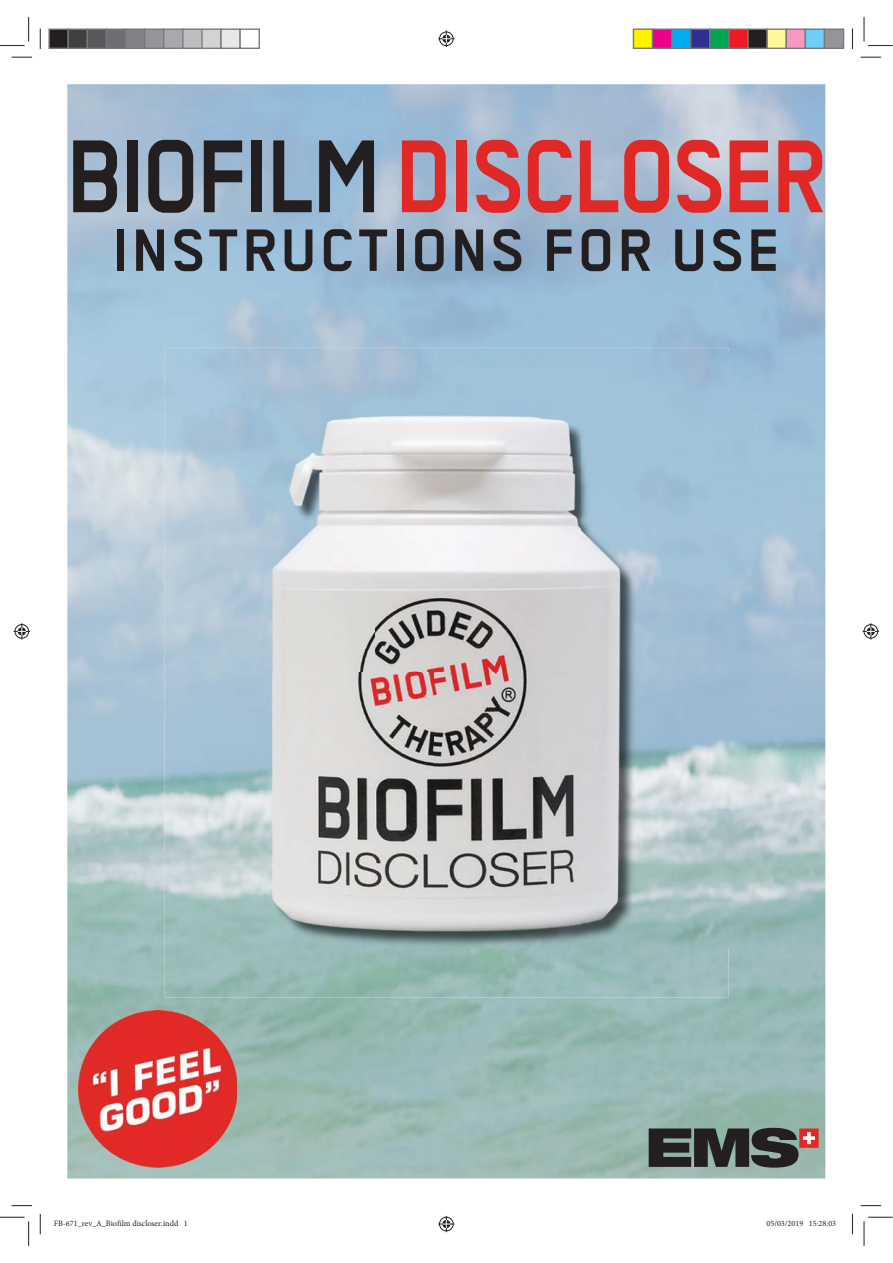
<style>
.page{position:relative;width:893px;height:1263px;background:#fff}
.page>*{position:absolute;margin:0;border:0;box-sizing:border-box;transform-origin:0 0}
.t1{font:700 115.95px "Transbold Neue Euro";letter-spacing:-.01em;color:#e02926;scale:.92 1}
.t2{font:700 66.9px "Transbold Neue Euro";letter-spacing:.06em;color:#231f20}
.t3{font:8.25px "Minion Pro";color:#231f20}
.s1{color:#231f20}
</style>
<div class="page">
<img style="left:67px;top:84px;width:758px;height:1095px">
<img style="left:192px;top:351px;width:548px;height:597px">
<img style="left:164px;top:348px;width:564px;height:46px">
<img style="left:164px;top:393px;width:28px;height:604px">
<img style="left:192px;top:947px;width:536px;height:50px">
<img style="left:79px;top:1010px;width:157px;height:158px">
<svg style="left:649px;top:1128px;width:169px;height:40px"></svg>
<svg style="left:12px;top:57px;width:20px;height:1px"></svg>
<svg style="left:860px;top:57px;width:21px;height:1px"></svg>
<svg style="left:12px;top:1205px;width:20px;height:1px"></svg>
<svg style="left:860px;top:1205px;width:21px;height:1px"></svg>
<svg style="left:40px;top:29px;width:1px;height:20px"></svg>
<svg style="left:40px;top:1214px;width:1px;height:20px"></svg>
<svg style="left:852px;top:29px;width:1px;height:20px"></svg>
<svg style="left:852px;top:1214px;width:1px;height:20px"></svg>
<svg style="left:0;top:17px;width:29px;height:29px"></svg>
<svg style="left:0;top:1217px;width:29px;height:29px"></svg>
<svg style="left:864px;top:17px;width:29px;height:29px"></svg>
<svg style="left:864px;top:1217px;width:29px;height:29px"></svg>
<svg style="left:438px;top:31px;width:16px;height:16px"></svg>
<svg style="left:438px;top:1216px;width:16px;height:16px"></svg>
<svg style="left:14px;top:623px;width:16px;height:17px"></svg>
<svg style="left:863px;top:623px;width:16px;height:17px"></svg>
<div style="left:49px;top:29px;width:19px;height:19px;background:#231f20"></div>
<div style="left:48px;top:29px;width:21px;height:20px;border:1px solid #77787b"></div>
<div style="left:68px;top:29px;width:19px;height:19px;background:#404041"></div>
<div style="left:68px;top:29px;width:20px;height:20px;border:1px solid #77787b"></div>
<div style="left:87px;top:29px;width:19px;height:19px;background:#58595b"></div>
<div style="left:87px;top:29px;width:20px;height:20px;border:1px solid #77787b"></div>
<div style="left:106px;top:29px;width:20px;height:19px;background:#6d6e70"></div>
<div style="left:106px;top:29px;width:20px;height:20px;border:1px solid #77787b"></div>
<div style="left:126px;top:29px;width:19px;height:19px;background:#808285"></div>
<div style="left:125px;top:29px;width:20px;height:20px;border:1px solid #77787b"></div>
<div style="left:145px;top:29px;width:19px;height:19px;background:#939598"></div>
<div style="left:144px;top:29px;width:20px;height:20px;border:1px solid #77787b"></div>
<div style="left:164px;top:29px;width:19px;height:19px;background:#a7a9ac"></div>
<div style="left:163px;top:29px;width:20px;height:20px;border:1px solid #77787b"></div>
<div style="left:183px;top:29px;width:19px;height:19px;background:#bcbec0"></div>
<div style="left:182px;top:29px;width:21px;height:20px;border:1px solid #77787b"></div>
<div style="left:202px;top:29px;width:19px;height:19px;background:#d1d3d4"></div>
<div style="left:201px;top:29px;width:21px;height:20px;border:1px solid #77787b"></div>
<div style="left:221px;top:29px;width:19px;height:19px;background:#e7e8e8"></div>
<div style="left:220px;top:29px;width:21px;height:20px;border:1px solid #77787b"></div>
<div style="left:239px;top:29px;width:21px;height:20px;border:1px solid #77787b"></div>
<div style="left:633px;top:29px;width:19px;height:19px;background:#fff200"></div>
<div style="left:633px;top:29px;width:20px;height:20px;border:1px solid #77787b"></div>
<div style="left:652px;top:29px;width:20px;height:19px;background:#ec008c"></div>
<div style="left:652px;top:29px;width:20px;height:20px;border:1px solid #77787b"></div>
<div style="left:672px;top:29px;width:19px;height:19px;background:#00aeef"></div>
<div style="left:671px;top:29px;width:20px;height:20px;border:1px solid #77787b"></div>
<div style="left:691px;top:29px;width:19px;height:19px;background:#2e3092"></div>
<div style="left:690px;top:29px;width:20px;height:20px;border:1px solid #77787b"></div>
<div style="left:710px;top:29px;width:19px;height:19px;background:#00a650"></div>
<div style="left:709px;top:29px;width:21px;height:20px;border:1px solid #77787b"></div>
<div style="left:729px;top:29px;width:19px;height:19px;background:#ed1c24"></div>
<div style="left:728px;top:29px;width:21px;height:20px;border:1px solid #77787b"></div>
<div style="left:748px;top:29px;width:19px;height:19px;background:#231f20"></div>
<div style="left:747px;top:29px;width:21px;height:20px;border:1px solid #77787b"></div>
<div style="left:767px;top:29px;width:19px;height:19px;background:#fff799"></div>
<div style="left:766px;top:29px;width:21px;height:20px;border:1px solid #77787b"></div>
<div style="left:786px;top:29px;width:19px;height:19px;background:#f49ac1"></div>
<div style="left:785px;top:29px;width:21px;height:20px;border:1px solid #77787b"></div>
<div style="left:805px;top:29px;width:19px;height:19px;background:#6dcff6"></div>
<div style="left:805px;top:29px;width:20px;height:20px;border:1px solid #77787b"></div>
<div style="left:824px;top:29px;width:19px;height:19px;background:#939598"></div>
<div style="left:824px;top:29px;width:20px;height:20px;border:1px solid #77787b"></div>
<h1 class="t1" style="left:67px;top:116px;width:826px"><span class="s1">BIOFILM</span> DISCLOSER</h1>
<h2 class="t2" style="left:113px;top:215px;width:667px">INSTRUCTIONS FOR USE</h2>
<p class="t3" style="left:54px;top:1218px;width:135px">FB-671_rev_A_Biofilm discloser.indd 1</p>
<p class="t3" style="left:766px;top:1218px;width:71px">05/03/2019 15:28:03</p>
</div>
